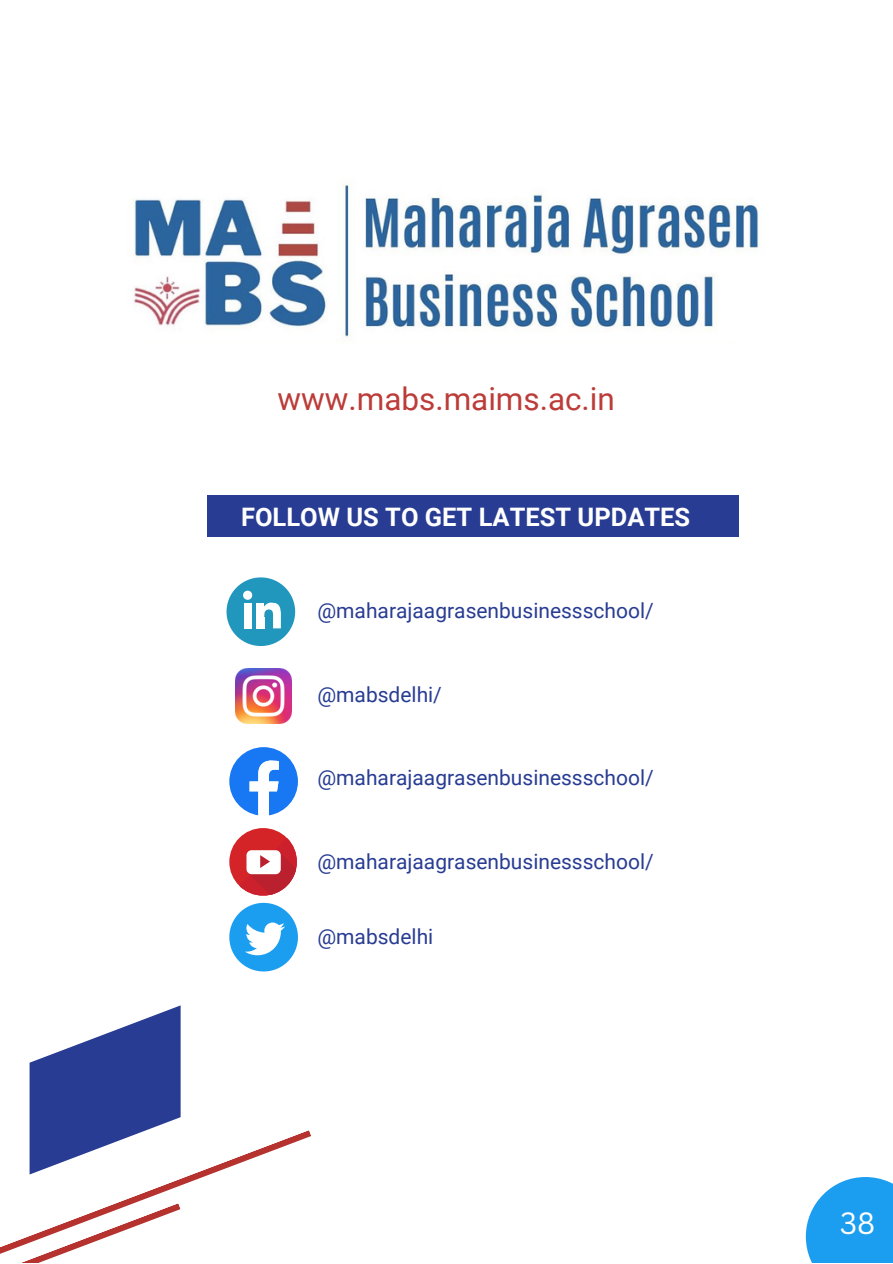
<style>
.page{position:relative;width:893px;height:1264px;background:#fff}
.page>*{position:absolute;margin:0;border:0;box-sizing:border-box;transform-origin:0 0}
.t1{font:31.5px "Roboto";color:#bb3c38}
.t2{font:30px "Canva Sans";color:#fff}
.t3{font:700 25.5px "Roboto";color:#fff}
.t4{font:21px "Roboto";color:#283c93}
</style>
<div class="page">
<svg style="left:229px;top:747px;width:69px;height:68px"></svg>
<svg style="left:226px;top:577px;width:69px;height:69px"></svg>
<img style="left:236px;top:669px;width:55px;height:55px">
<div style="left:229px;top:828px;width:68px;height:67px;background:#d42428;border-radius:50%"></div>
<svg style="left:229px;top:838px;width:69px;height:133px"></svg>
<img style="left:133px;top:184px;width:626px;height:158px">
<svg style="left:0;top:1005px;width:311px;height:257px"></svg>
<div style="left:207px;top:495px;width:531px;height:42px;background:#283c93"></div>
<div style="left:805px;top:1176px;width:87px;height:86px;background:#1b9df0"></div>
<h1 class="t1" style="left:277px;top:380px;width:339px">www.mabs.maims.ac.in</h1>
<p class="t3" style="left:241px;top:502px;width:450px">FOLLOW US TO GET LATEST UPDATES</p>
<p class="t4" style="left:317px;top:599px;width:338px">@maharajaagrasenbusinessschool/</p>
<p class="t4" style="left:317px;top:682px;width:126px">@mabsdelhi/</p>
<p class="t4" style="left:317px;top:765px;width:338px">@maharajaagrasenbusinessschool/</p>
<p class="t4" style="left:317px;top:849px;width:338px">@maharajaagrasenbusinessschool/</p>
<p class="t4" style="left:317px;top:924px;width:117px">@mabsdelhi</p>
<h2 class="t2" style="left:839px;top:1201px;width:37px">38</h2>
</div>
